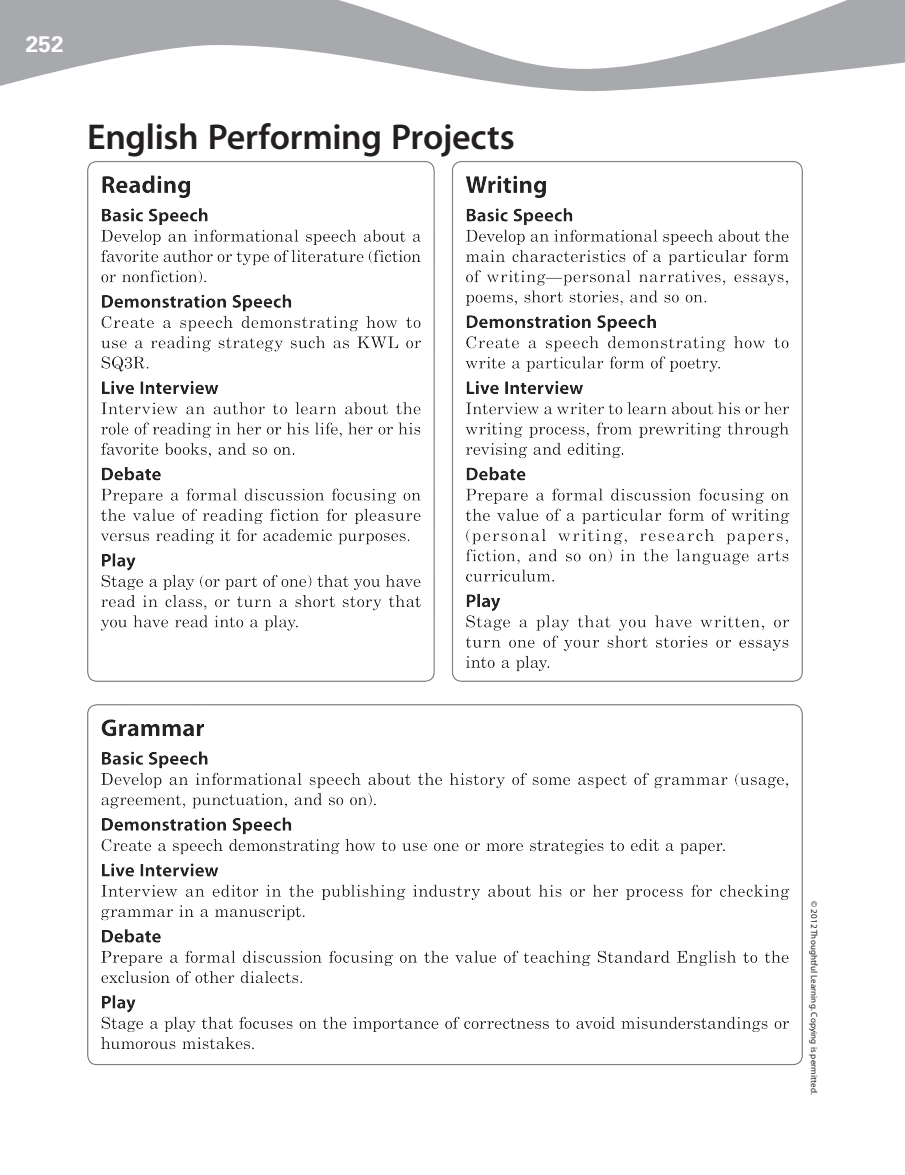
<style>
.page{position:relative;width:905px;height:1175px;background:#fff}
.page>*{position:absolute;margin:0;border:0;box-sizing:border-box;transform-origin:0 0}
.Minilessons_Heading{font:600 36px "Myriad Pro";letter-spacing:-.01em;color:#231f20}
.Page_number{font:700 22.5px "Univers";color:#fff}
.Section{font:9px "Myriad Pro";letter-spacing:.01em;color:#231f20}
</style>
<div class="page">
<svg style="left:0;top:0;width:904px;height:92px"></svg>
<div style="left:86px;top:160px;width:352px;height:522px;background:#231f20;opacity:.45"></div>
<div style="left:86px;top:702px;width:719px;height:365px;background:#231f20;opacity:.45"></div>
<div style="left:450px;top:160px;width:357px;height:522px;background:#231f20;opacity:.45"></div>
<p class="Page_number" style="left:26px;top:30px;width:39px">252</p>
<p class="Minilessons_Heading" style="left:87px;top:116px;width:429px">English Performing Projects</p>
<p class="Section" style="left:819px;top:901px;width:195px;rotate:90deg">© 2012 Thoughtful Learning. Copying is permitted.</p>
</div>
